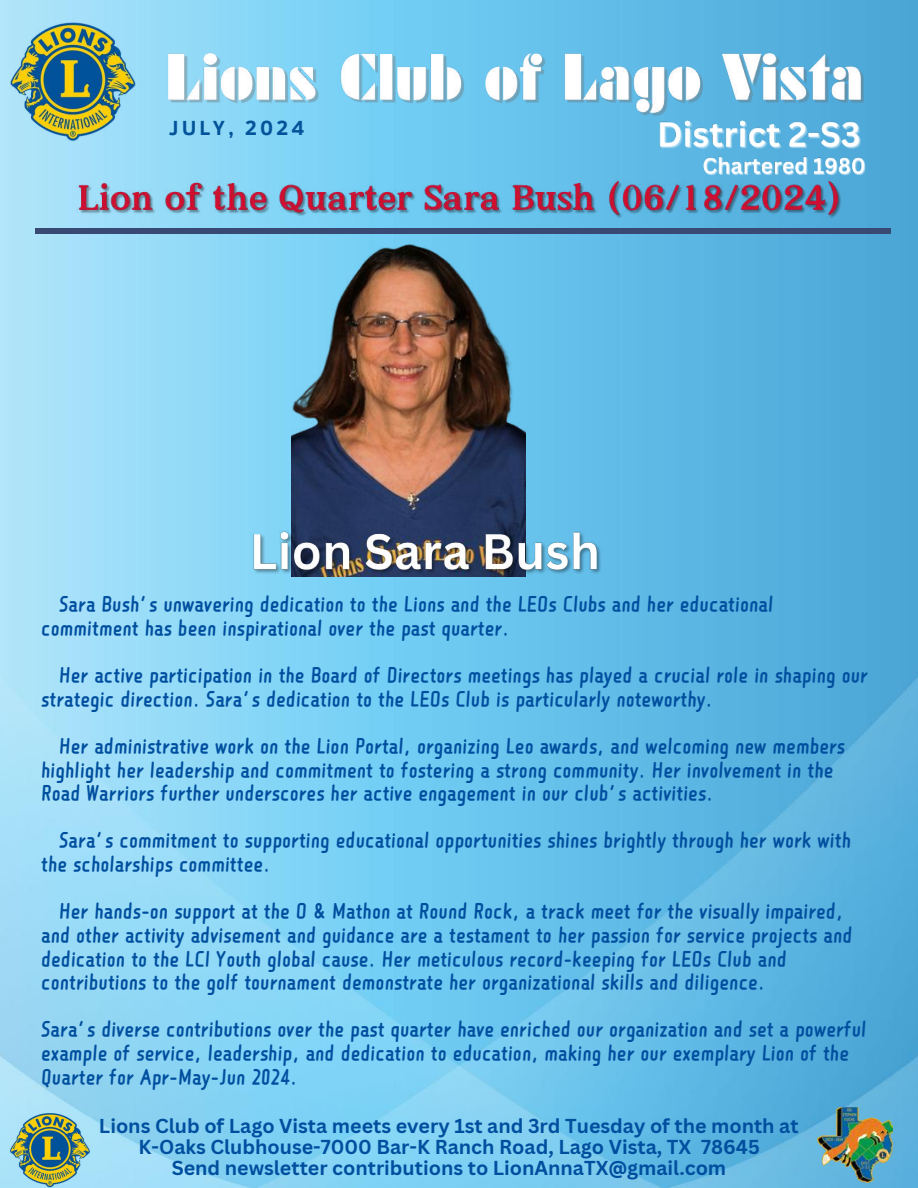
<style>
.page{position:relative;width:918px;height:1188px;background:#fff}
.page>*{position:absolute;margin:0;border:0;box-sizing:border-box;transform-origin:0 0}
.t1{font:24px/23.7px "Canva Creative Round";color:#004f9f}
.t2{font:700 21px "Clear Sans";letter-spacing:.14em;color:#03539a}
.t3{font:700 19.65px/20.5px "Canva Sans";color:#004f9f;text-align:center}
</style>
<div class="page">
<img style="left:0;top:0;width:918px;height:1188px">
<img style="left:9px;top:1113px;width:81px;height:75px">
<img style="left:817px;top:1108px;width:76px;height:74px">
<img style="left:9px;top:22px;width:127px;height:119px">
<img style="left:166px;top:38px;width:699px;height:79px">
<img style="left:702px;top:150px;width:166px;height:30px">
<img style="left:657px;top:110px;width:206px;height:47px">
<img style="left:291px;top:225px;width:234px;height:293px">
<img style="left:249px;top:518px;width:356px;height:67px">
<img style="left:77px;top:178px;width:766px;height:43px">
<div style="left:36px;top:229px;width:855px;height:5px;background:#384a73"></div>
<p class="t2" style="left:169px;top:112px;width:137px">JULY, 2024</p>
<p class="t1" style="left:41px;top:592px;width:734px;text-indent:18px">Sara Bush’s unwavering dedication to the Lions and the LEOs Clubs and her educational commitment has been inspirational over the past quarter.</p>
<p class="t1" style="left:41px;top:663px;width:828px;text-indent:18px">Her active participation in the Board of Directors meetings has played a crucial role in shaping our strategic direction. Sara’s dedication to the LEOs Club is particularly noteworthy.</p>
<p class="t1" style="left:41px;top:734px;width:806px;text-indent:18px">Her administrative work on the Lion Portal, organizing Leo awards, and welcoming new members highlight her leadership and commitment to fostering a strong community. Her involvement in the<br>Road Warriors further underscores her active engagement in our club’s activities.</p>
<p class="t1" style="left:41px;top:828px;width:811px;text-indent:18px">Sara’s commitment to supporting educational opportunities shines brightly through her work with the scholarships committee.</p>
<p class="t1" style="left:41px;top:899px;width:813px;text-indent:18px">Her hands-on support at the O &amp; Mathon at Round Rock, a track meet for the visually impaired, and other activity advisement and guidance are a testament to her passion for service projects and dedication to the LCI Youth global cause. Her meticulous record-keeping for LEOs Club and contributions to the golf tournament demonstrate her organizational skills and diligence.</p>
<p class="t1" style="left:41px;top:1017px;width:827px">Sara’s diverse contributions over the past quarter have enriched our organization and set a powerful example of service, leadership, and dedication to education, making her our exemplary Lion of the<br>Quarter for Apr-May-Jun 2024.</p>
<p class="t3" style="left:99px;top:1115px;width:701px">Lions Club of Lago Vista meets every 1st and 3rd Tuesday of the month at<br>K-Oaks Clubhouse-7000 Bar-K Ranch Road, Lago Vista, TX 78645<br>Send newsletter contributions to LionAnnaTX@gmail.com</p>
</div>
